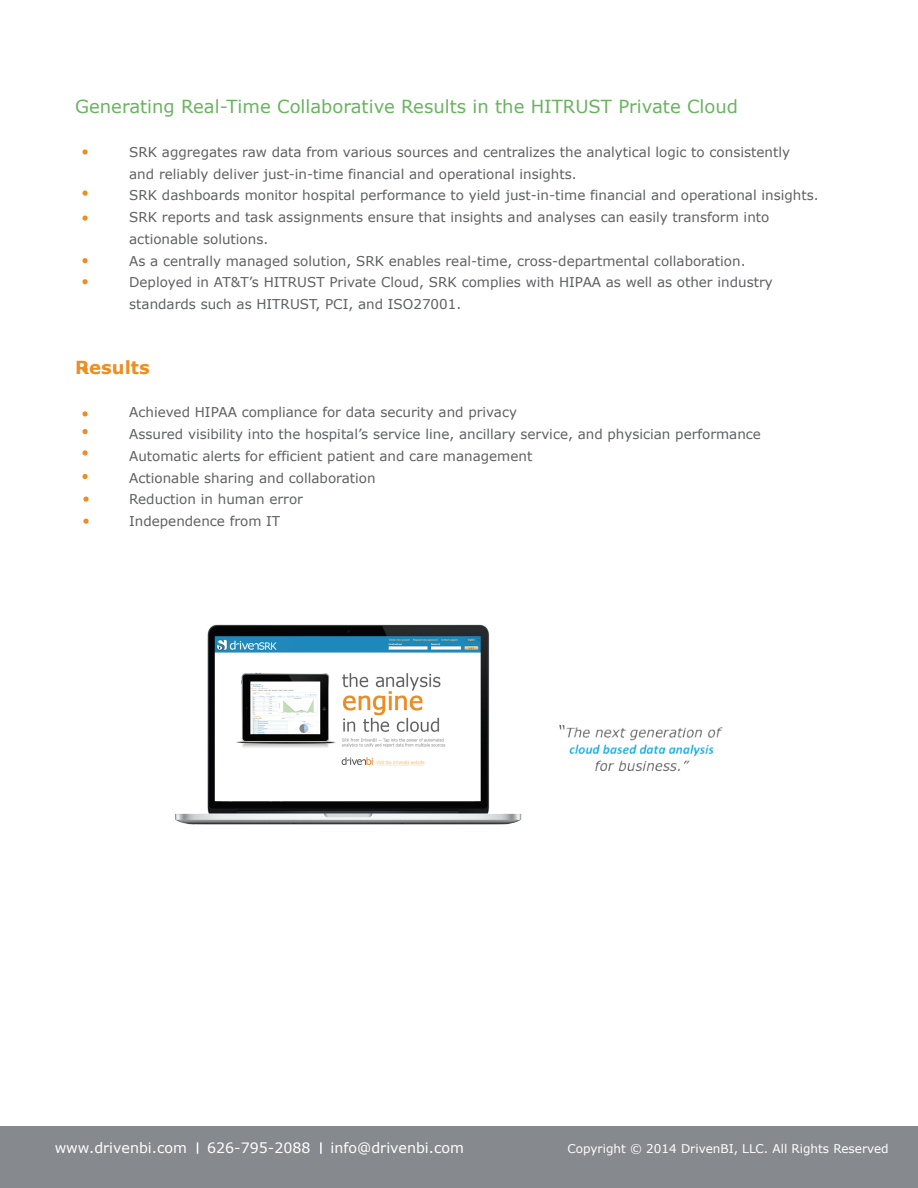
<style>
.page{position:relative;width:918px;height:1188px;background:#fff}
.page>*{position:absolute;margin:0;border:0;box-sizing:border-box;transform-origin:0 0}
.t1{font:18px "Verdana";color:#69b35f}
.t2{font:700 18px "Verdana";color:#ee8e21}
.t3{font:14.25px "Verdana";color:#fff}
.t4{font:13.5px/21.8px "Verdana";color:#5f6061}
.t5{font:12px "Verdana";color:#fff}
</style>
<div class="page">
<div style="left:0;top:1126px;width:918px;height:62px;background:#86898d"></div>
<svg style="left:320px;top:1142px;width:2px;height:12px"></svg>
<svg style="left:197px;top:1142px;width:1px;height:12px"></svg>
<svg style="left:82px;top:215px;width:6px;height:6px"></svg>
<svg style="left:82px;top:190px;width:6px;height:6px"></svg>
<svg style="left:82px;top:149px;width:6px;height:6px"></svg>
<svg style="left:83px;top:367px;width:5px;height:5px"></svg>
<svg style="left:82px;top:279px;width:6px;height:5px"></svg>
<svg style="left:82px;top:258px;width:6px;height:5px"></svg>
<svg style="left:82px;top:411px;width:6px;height:6px"></svg>
<svg style="left:82px;top:474px;width:6px;height:5px"></svg>
<svg style="left:82px;top:450px;width:6px;height:6px"></svg>
<svg style="left:82px;top:429px;width:6px;height:5px"></svg>
<svg style="left:83px;top:497px;width:6px;height:5px"></svg>
<img style="left:559px;top:725px;width:164px;height:47px">
<img style="left:175px;top:624px;width:347px;height:201px">
<svg style="left:83px;top:519px;width:6px;height:5px"></svg>
<h1 class="t1" style="left:75px;top:94px;width:664px">Generating Real-Time Collaborative Results in the HITRUST Private Cloud</h1>
<p class="t4" style="left:129px;top:141px;width:691px">SRK aggregates raw data from various sources and centralizes the analytical logic to consistently<br>and reliably deliver just-in-time financial and operational insights.<br>SRK dashboards monitor hospital performance to yield just-in-time financial and operational insights.<br>SRK reports and task assignments ensure that insights and analyses can easily transform into actionable solutions.<br>As a centrally managed solution, SRK enables real-time, cross-departmental collaboration.<br>Deployed in AT&amp;T’s HITRUST Private Cloud, SRK complies with HIPAA as well as other industry standards such as HITRUST, PCI, and ISO27001.</p>
<h1 class="t2" style="left:75px;top:355px;width:76px">Results</h1>
<p class="t4" style="left:129px;top:401px;width:633px">Achieved HIPAA compliance for data security and privacy<br>Assured visibility into the hospital’s service line, ancillary service, and physician performance Automatic alerts for efficient patient and care management<br>Actionable sharing and collaboration<br>Reduction in human error<br>Independence from IT</p>
<p class="t3" style="left:55px;top:1138px;width:134px">www.drivenbi.com</p>
<p class="t3" style="left:207px;top:1138px;width:105px">626-795-2088</p>
<p class="t3" style="left:331px;top:1138px;width:135px">info@drivenbi.com</p>
<p class="t5" style="left:567px;top:1140px;width:323px">Copyright © 2014 DrivenBI, LLC. All Rights Reserved</p>
</div>
